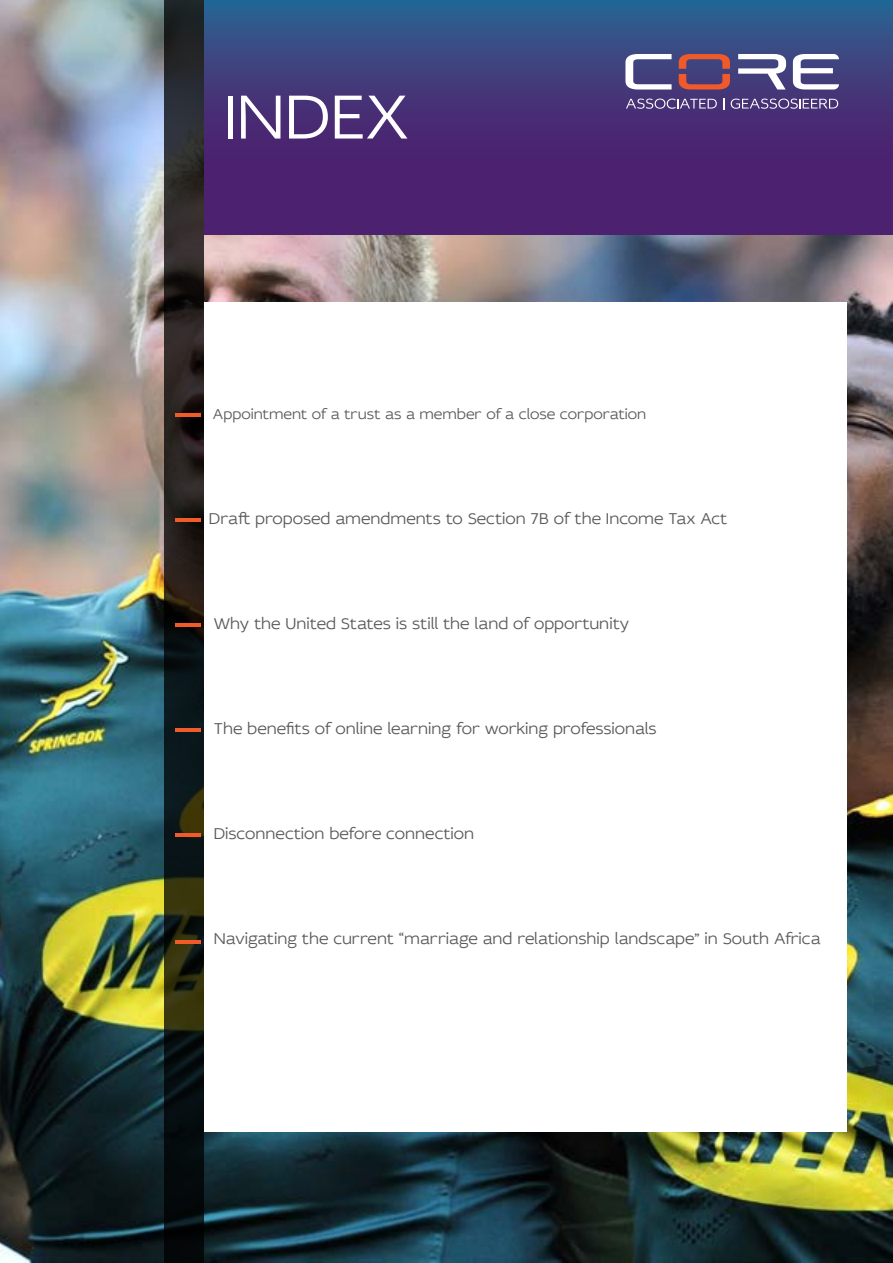
<style>
.page{position:relative;width:893px;height:1263px;background:#fff}
.page>*{position:absolute;margin:0;border:0;box-sizing:border-box;transform-origin:0 0}
.t1{font:300 66px "Idealist Sans";color:#fff}
.t2{font:300 16.5px "Idealist Sans";color:#58595b}
.t3{font:300 15px "Idealist Sans";color:#58595b}
</style>
<div class="page">
<img style="left:0;top:0;width:893px;height:1263px">
<svg style="left:204px;top:0;width:689px;height:235px;background:#423579"></svg>
<div style="left:204px;top:302px;width:642px;height:829px;background:#fff"></div>
<svg style="left:164px;top:0;width:40px;height:1263px;background:#1c1d19"></svg>
<hr style="left:175px;top:940px;width:26px;height:4px;background:#f15a29">
<hr style="left:175px;top:413px;width:26px;height:4px;background:#f15a29">
<hr style="left:175px;top:518px;width:26px;height:4px;background:#f15a29">
<hr style="left:175px;top:623px;width:26px;height:4px;background:#f15a29">
<hr style="left:175px;top:728px;width:26px;height:4px;background:#f15a29">
<hr style="left:175px;top:833px;width:26px;height:4px;background:#f15a29">
<svg style="left:626px;top:99px;width:91px;height:10px"></svg>
<svg style="left:723px;top:98px;width:1px;height:12px"></svg>
<svg style="left:731px;top:99px;width:107px;height:10px"></svg>
<svg style="left:625px;top:54px;width:47px;height:36px"></svg>
<svg style="left:679px;top:54px;width:51px;height:36px;background:#8a4a59"></svg>
<svg style="left:738px;top:54px;width:48px;height:36px"></svg>
<svg style="left:793px;top:54px;width:46px;height:36px"></svg>
<h1 class="t1" style="left:223px;top:72px;width:188px">INDEX</h1>
<p class="t3" style="left:213px;top:404px;width:435px">Appointment of a trust as a member of a close corporation</p>
<p class="t2" style="left:209px;top:508px;width:520px">Draft proposed amendments to Section 7B of the Income Tax Act</p>
<p class="t2" style="left:214px;top:613px;width:417px">Why the United States is still the land of opportunity</p>
<p class="t2" style="left:214px;top:718px;width:444px">The benefits of online learning for working professionals</p>
<p class="t2" style="left:214px;top:823px;width:262px">Disconnection before connection</p>
<p class="t2" style="left:214px;top:928px;width:608px">Navigating the current “marriage and relationship landscape” in South Africa</p>
</div>
